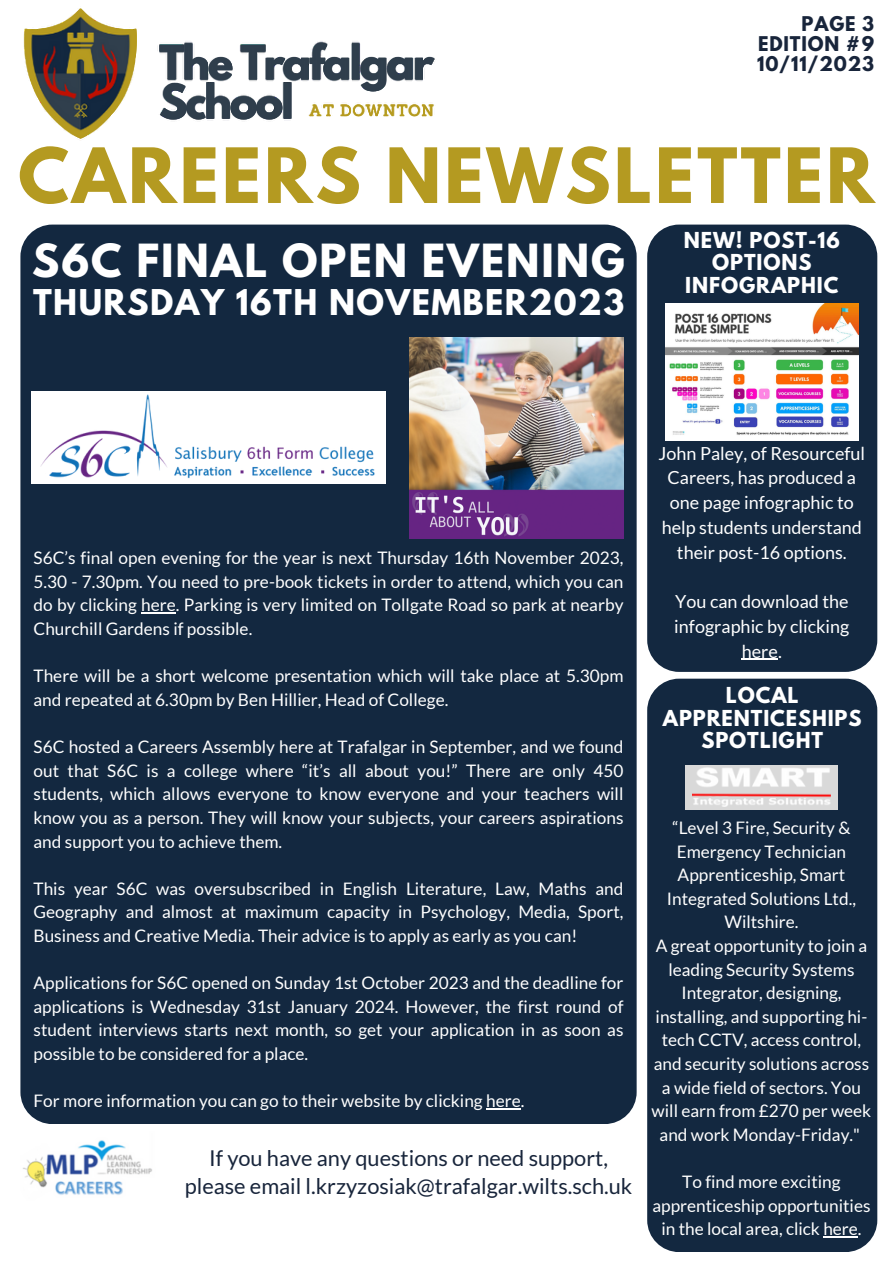
<style>
.page{position:relative;width:893px;height:1264px;background:#fff}
.page>*{position:absolute;margin:0;border:0;box-sizing:border-box;transform-origin:0 0}
.t1{font:700 67.5px "League Spartan";letter-spacing:.045em;color:#b49a21}
.t2{font:700 40.5px "League Spartan";letter-spacing:.045em;color:#fff}
.t3{font:700 31.5px "League Spartan";letter-spacing:.045em;color:#fff}
.t4{font:21.75px/28px "Lato";color:#18253b;text-align:center}
.t5{font:700 19.5px/22.5px "League Spartan";letter-spacing:.045em;color:#fff;text-align:center}
.t6{font:18px/24.8px "Lato";color:#fff;text-align:center}
.t7{font:700 18px "League Spartan";letter-spacing:.045em;color:#18253b}
.t8{font:17.25px/23.5px "Lato";color:#fff;text-align:justify}
</style>
<div class="page">
<img style="left:23px;top:8px;width:412px;height:133px">
<img style="left:23px;top:1140px;width:129px;height:55px">
<div style="left:20px;top:224px;width:616px;height:900px;background:#132840;border-radius:32px"></div>
<div style="left:647px;top:224px;width:230px;height:448px;background:#132840;border-radius:32px"></div>
<div style="left:647px;top:678px;width:230px;height:573px;background:#132840;border-radius:32px"></div>
<div style="left:685px;top:765px;width:152px;height:44px;background:#d9d9d9"></div>
<img style="left:692px;top:767px;width:138px;height:39px">
<img style="left:665px;top:303px;width:193px;height:137px">
<img style="left:410px;top:337px;width:213px;height:201px">
<hr style="left:141px;top:612px;width:35px;height:1px;background:#fff">
<hr style="left:486px;top:1108px;width:34px;height:1px;background:#fff">
<div style="left:32px;top:391px;width:354px;height:92px;background:#fff"></div>
<img style="left:40px;top:394px;width:335px;height:85px">
<hr style="left:823px;top:1236px;width:34px;height:1px;background:#fff">
<hr style="left:741px;top:658px;width:37px;height:2px;background:#fff">
<p class="t7" style="left:801px;top:15px;width:74px">PAGE 3</p>
<p class="t7" style="left:758px;top:35px;width:117px">EDITION #9</p>
<p class="t7" style="left:757px;top:55px;width:118px">10/11/2023</p>
<p class="t1" style="left:18px;top:142px;width:857px">CAREERS NEWSLETTER</p>
<p class="t2" style="left:32px;top:240px;width:594px">S6C FINAL OPEN EVENING</p>
<p class="t3" style="left:33px;top:287px;width:592px">THURSDAY 16TH NOVEMBER2023</p>
<p class="t5" style="left:683px;top:231px;width:158px">NEW! POST-16<br>OPTIONS<br>INFOGRAPHIC</p>
<p class="t8" style="left:34px;top:545px;width:591px">S6C’s final open evening for the year is next Thursday 16th November 2023, 5.30 - 7.30pm. You need to pre-book tickets in order to attend, which you can do by clicking here. Parking is very limited on Tollgate Road so park at nearby Churchill Gardens if possible.</p>
<p class="t8" style="left:34px;top:663px;width:591px">There will be a short welcome presentation which will take place at 5.30pm and repeated at 6.30pm by Ben Hillier, Head of College.</p>
<p class="t8" style="left:34px;top:734px;width:591px">S6C hosted a Careers Assembly here at Trafalgar in September, and we found out that S6C is a college where “it’s all about you!” There are only 450 students, which allows everyone to know everyone and your teachers will know you as a person. They will know your subjects, your careers aspirations and support you to achieve them.</p>
<p class="t8" style="left:34px;top:876px;width:591px">This year S6C was oversubscribed in English Literature, Law, Maths and Geography and almost at maximum capacity in Psychology, Media, Sport, Business and Creative Media. Their advice is to apply as early as you can!</p>
<p class="t8" style="left:34px;top:970px;width:591px">Applications for S6C opened on Sunday 1st October 2023 and the deadline for applications is Wednesday 31st January 2024. However, the first round of student interviews starts next month, so get your application in as soon as possible to be considered for a place.</p>
<p class="t8" style="left:34px;top:1088px;width:492px">For more information you can go to their website by clicking here.</p>
<p class="t4" style="left:185px;top:1143px;width:449px">If you have any questions or need support, please email l.krzyzosiak@trafalgar.wilts.sch.uk</p>
<p class="t6" style="left:658px;top:440px;width:208px">John Paley, of Resourceful<br>Careers, has produced a one page infographic to help students understand their post-16 options.</p>
<p class="t6" style="left:674px;top:588px;width:176px">You can download the infographic by clicking here.</p>
<p class="t5" style="left:662px;top:686px;width:200px">LOCAL<br>APPRENTICESHIPS<br>SPOTLIGHT</p>
<p class="t8" style="left:667px;top:815px;width:190px;text-align:center">“Level 3 Fire, Security &amp;<br>Emergency Technician<br>Apprenticeship, Smart<br>Integrated Solutions Ltd.,<br>Wiltshire.</p>
<p class="t8" style="left:651px;top:933px;width:221px;text-align:center">A great opportunity to join a leading Security Systems<br>Integrator, designing, installing, and supporting hi&shy;tech CCTV, access control, and security solutions across a wide field of sectors. You will earn from £270 per week and work Monday-Friday."</p>
<p class="t8" style="left:652px;top:1169px;width:219px;text-align:center">To find more exciting apprenticeship opportunities in the local area, click here.</p>
</div>
